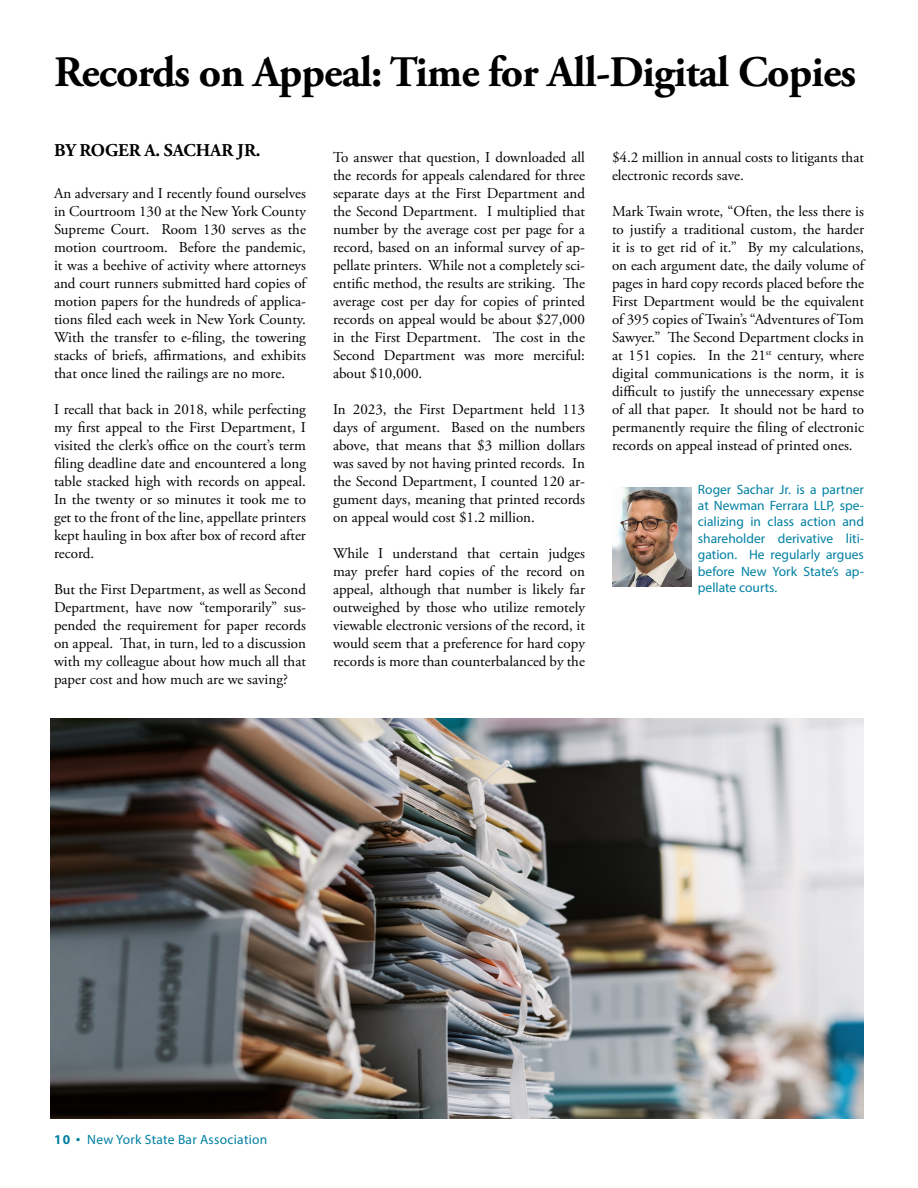
<style>
.page{position:relative;width:918px;height:1188px;background:#fff}
.page>*{position:absolute;margin:0;border:0;box-sizing:border-box;transform-origin:0 0}
.t1{font:700 43.5px "Adobe Garamond Pro";letter-spacing:-.02em;color:#000}
.t2{font:700 18px "Adobe Garamond Pro";letter-spacing:-.005em;color:#000}
.t3{font:15px/18px "Adobe Garamond Pro";color:#000;text-align:justify}
.t4{font:13.5px/16.5px "Myriad Pro";color:#0080a2;text-align:justify}
.t5{font:13.5px "Myriad Pro";letter-spacing:.02em;color:#0080a2}
.s1{font-weight:700}
.s2{font-family:"Felix Titling"}
</style>
<div class="page">
<img style="left:612px;top:488px;width:79px;height:98px">
<img style="left:51px;top:718px;width:813px;height:401px">
<h1 class="t1" style="left:54px;top:46px;width:804px">Records on Appeal: Time for All-Digital Copies</h1>
<p class="t2" style="left:54px;top:139px;width:208px">BY ROGER A. SACHAR JR.</p>
<p class="t3" style="left:54px;top:185px;width:254px">An adversary and I recently found ourselves in Courtroom 130 at the New York County Supreme Court. Room 130 serves as the motion courtroom. Before the pandemic, it was a beehive of activity where attorneys and court runners submitted hard copies of motion papers for the hundreds of applica&shy;tions filed each week in New York County.<br>With the transfer to e-filing, the towering stacks of briefs, affirmations, and exhibits that once lined the railings are no more.</p>
<p class="t3" style="left:54px;top:401px;width:254px">I recall that back in 2018, while perfecting my first appeal to the First Department, I visited the clerk’s office on the court’s term filing deadline date and encountered a long table stacked high with records on appeal.<br>In the twenty or so minutes it took me to get to the front of the line, appellate printers kept hauling in box after box of record after record.</p>
<p class="t3" style="left:54px;top:581px;width:254px">But the First Department, as well as Second Department, have now “temporarily” sus&shy;pended the requirement for paper records on appeal. That, in turn, led to a discussion with my colleague about how much all that paper cost and how much are we saving?</p>
<p class="t3" style="left:333px;top:149px;width:254px">To answer that question, I downloaded all the records for appeals calendared for three separate days at the First Department and the Second Department. I multiplied that number by the average cost per page for a record, based on an informal survey of ap&shy;pellate printers. While not a completely sci&shy;entific method, the results are striking. The average cost per day for copies of printed records on appeal would be about $27,000 in the First Department. The cost in the Second Department was more merciful: about $10,000.</p>
<p class="t3" style="left:333px;top:401px;width:254px">In 2023, the First Department held 113 days of argument. Based on the numbers above, that means that $3 million dollars was saved by not having printed records. In the Second Department, I counted 120 ar&shy;gument days, meaning that printed records on appeal would cost $1.2 million.</p>
<p class="t3" style="left:333px;top:545px;width:254px">While I understand that certain judges may prefer hard copies of the record on appeal, although that number is likely far outweighed by those who utilize remotely viewable electronic versions of the record, it would seem that a preference for hard copy records is more than counterbalanced by the</p>
<p class="t3" style="left:612px;top:149px;width:254px">$4.2 million in annual costs to litigants that electronic records save.</p>
<p class="t3" style="left:612px;top:203px;width:254px">Mark Twain wrote, “Often, the less there is to justify a traditional custom, the harder it is to get rid of it.” By my calculations, on each argument date, the daily volume of pages in hard copy records placed before the First Department would be the equivalent of 395 copies of Twain’s “Adventures of Tom Sawyer.” The Second Department clocks in at 151 copies. In the 21<sup>st</sup> century, where digital communications is the norm, it is difficult to justify the unnecessary expense of all that paper. It should not be hard to permanently require the filing of electronic records on appeal instead of printed ones.</p>
<p class="t4" style="left:698px;top:481px;width:168px">Roger Sachar Jr. is a partner at Newman Ferrara LLP, spe&shy;cializing in class action and shareholder derivative liti&shy;gation. He regularly argues before New York State’s ap&shy;pellate courts.</p>
<p class="t5" style="left:54px;top:1131px;width:215px"><span class="s1">10</span> <span class="s2">•</span> New York State Bar Association</p>
</div>
